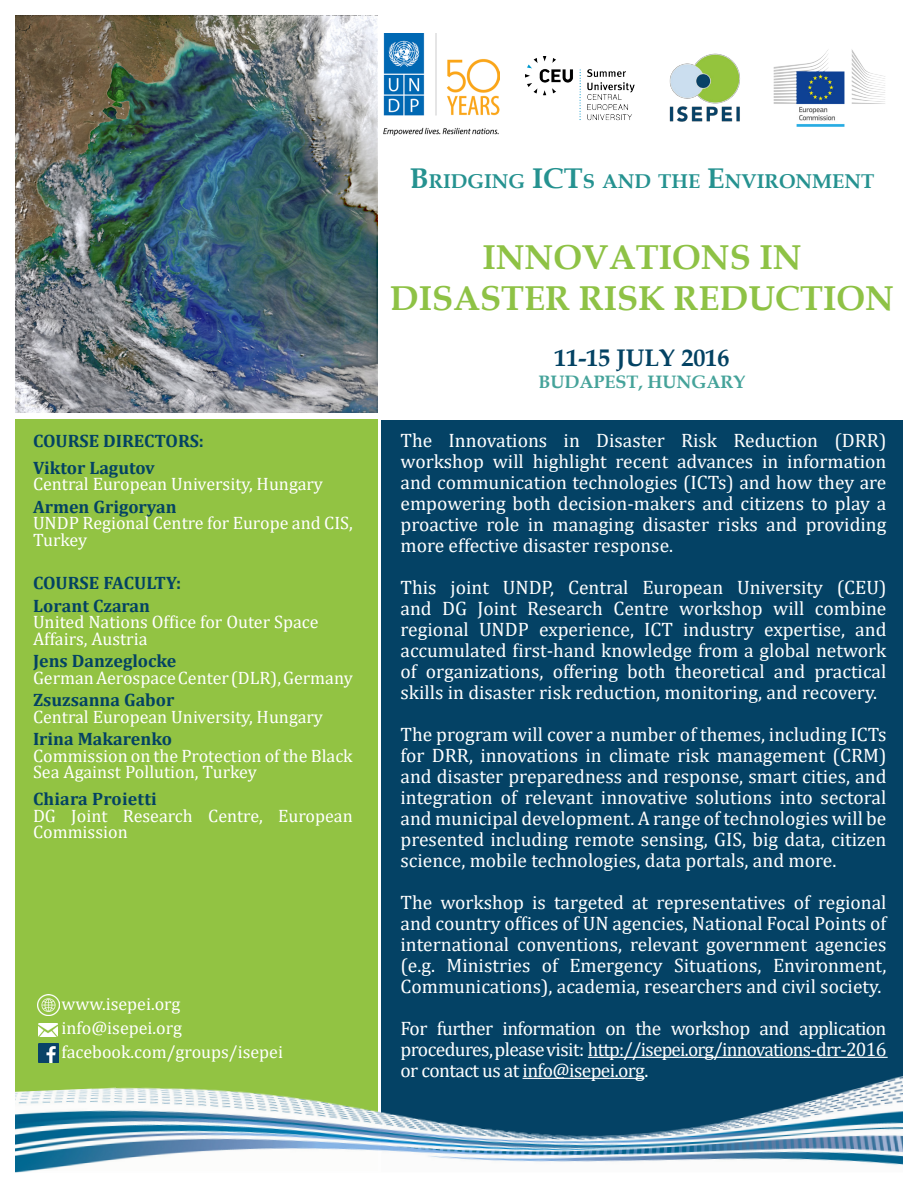
<style>
.page{position:relative;width:918px;height:1188px;background:#fff}
.page>*{position:absolute;margin:0;border:0;box-sizing:border-box;transform-origin:0 0}
.t1{font:700 34.5px "Book Antiqua";color:#8ec245}
.t2{font:700 24px "Book Antiqua";color:#034263}
.t3{font:700 19.95px "Book Antiqua";color:#259290}
.t4{font:19.5px/21px "Cambria";color:#fff;text-align:justify}
.t5{font:18px/16.5px "Cambria";color:#fff}
.t6{font:700 18px "Cambria";color:#034263}
.t7{font:700 18px "Book Antiqua";color:#45a39a}
.s1{font-size:28.5px}
</style>
<div class="page">
<img style="left:15px;top:15px;width:362px;height:398px">
<div style="left:15px;top:419px;width:362px;height:752px;background:#92c343"></div>
<div style="left:381px;top:420px;width:522px;height:752px;background:#044265"></div>
<hr style="left:588px;top:1057px;width:300px;height:1px;background:#fff">
<img style="left:15px;top:1063px;width:888px;height:110px">
<img style="left:38px;top:995px;width:21px;height:21px">
<img style="left:39px;top:1023px;width:19px;height:14px">
<img style="left:39px;top:1044px;width:19px;height:18px">
<img style="left:773px;top:49px;width:112px;height:78px">
<img style="left:526px;top:56px;width:109px;height:65px">
<img style="left:669px;top:53px;width:71px;height:69px">
<img style="left:383px;top:34px;width:117px;height:101px">
<p class="t6" style="left:33px;top:428px;width:173px">COURSE DIRECTORS:</p>
<p class="t6" style="left:33px;top:455px;width:123px">Viktor Lagutov</p>
<p class="t5" style="left:33px;top:476px;width:292px">Central European University, Hungary</p>
<p class="t6" style="left:33px;top:494px;width:145px">Armen Grigoryan</p>
<p class="t5" style="left:33px;top:515px;width:321px">UNDP Regional Centre for Europe and CIS,<br>Turkey</p>
<p class="t6" style="left:33px;top:570px;width:150px">COURSE FACULTY:</p>
<p class="t6" style="left:33px;top:593px;width:119px">Lorant Czaran</p>
<p class="t5" style="left:33px;top:614px;width:287px">United Nations Office for Outer Space<br>Affairs, Austria</p>
<p class="t6" style="left:33px;top:648px;width:145px">Jens Danzeglocke</p>
<p class="t5" style="left:33px;top:669px;width:321px">German Aerospace Center (DLR), Germany</p>
<p class="t6" style="left:33px;top:687px;width:143px">Zsuzsanna Gabor</p>
<p class="t5" style="left:33px;top:708px;width:292px">Central European University, Hungary</p>
<p class="t6" style="left:33px;top:726px;width:140px">Irina Makarenko</p>
<p class="t5" style="left:33px;top:747px;width:321px">Commission on the Protection of the Black<br>Sea Against Pollution, Turkey</p>
<p class="t6" style="left:33px;top:786px;width:125px">Chiara Proietti</p>
<p class="t5" style="left:33px;top:807px;width:321px">DG Joint Research Centre, European<br>Commission</p>
<p class="t5" style="left:62px;top:996px;width:120px">www.isepei.org</p>
<p class="t5" style="left:62px;top:1020px;width:122px">info@isepei.org</p>
<p class="t5" style="left:62px;top:1044px;width:223px">facebook.com/groups/isepei</p>
<p class="t3" style="left:410px;top:168px;width:466px"><span class="s1">B</span>RIDGING <span class="s1">ICT</span>S AND THE <span class="s1">E</span>NVIRONMENT</p>
<p class="t1" style="left:482px;top:234px;width:321px">INNOVATIONS IN</p>
<p class="t1" style="left:390px;top:275px;width:506px">DISASTER RISK REDUCTION</p>
<p class="t2" style="left:555px;top:341px;width:176px">11-15 JULY 2016</p>
<p class="t7" style="left:539px;top:369px;width:208px">BUDAPEST, HUNGARY</p>
<p class="t4" style="left:400px;top:430px;width:488px">The Innovations in Disaster Risk Reduction (DRR) workshop will highlight recent advances in information and communication technologies (ICTs) and how they are empowering both decision-makers and citizens to play a proactive role in managing disaster risks and providing more effective disaster response.</p>
<p class="t4" style="left:400px;top:577px;width:488px">This joint UNDP, Central European University (CEU) and DG Joint Research Centre workshop will combine regional UNDP experience, ICT industry expertise, and accumulated first-hand knowledge from a global network of organizations, offering both theoretical and practical skills in disaster risk reduction, monitoring, and recovery.</p>
<p class="t4" style="left:400px;top:724px;width:488px">The program will cover a number of themes, including ICTs for DRR, innovations in climate risk management (CRM) and disaster preparedness and response, smart cities, and integration of relevant innovative solutions into sectoral and municipal development. A range of technologies will be presented including remote sensing, GIS, big data, citizen science, mobile technologies, data portals, and more.</p>
<p class="t4" style="left:400px;top:892px;width:488px">The workshop is targeted at representatives of regional and country offices of UN agencies, National Focal Points of international conventions, relevant government agencies (e.g. Ministries of Emergency Situations, Environment, Communications), academia, researchers and civil society.</p>
<p class="t4" style="left:400px;top:1018px;width:488px">For further information on the workshop and application procedures, please visit: http://isepei.org/innovations-drr-2016 or contact us at info@isepei.org.</p>
</div>
